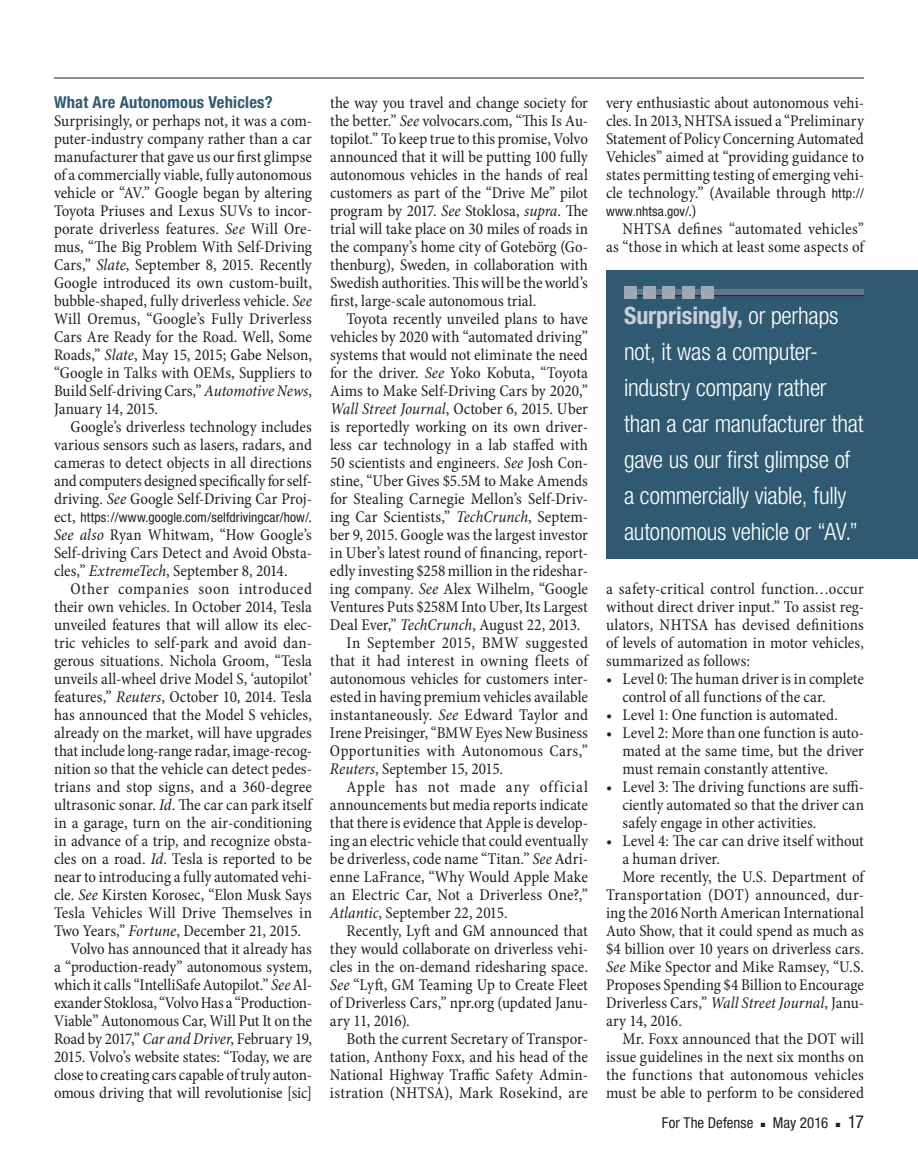
<style>
.page{position:relative;width:918px;height:1175px;background:#fff}
.page>*{position:absolute;margin:0;border:0;box-sizing:border-box;transform-origin:0 0}
.pullout_RH_block{font:300 condensed 24px/36px "Helvetica Neue";letter-spacing:-.01em;color:#fff}
.folio_right{font:condensed 18px "Helvetica Neue";color:#231f20}
.body_para_ind{font:condensed 16.5px/18px "Minion Pro";letter-spacing:.005em;color:#231f20;text-align:justify}
.body_para_ind_tighte{font:condensed 16.5px/18px "Minion Pro";letter-spacing:-.005em;color:#231f20;text-align:justify}
.body_no_ind{font:condensed 16.5px/18px "Minion Pro";color:#231f20;text-align:justify}
.body_bullet_1{font:condensed 16.5px/18px "Minion Pro";color:#231f20}
.subhead_1{font:700 condensed 16.5px "Helvetica Neue";letter-spacing:.015em;color:#305a71}
.folio_right-2{font:condensed 15px "Helvetica Neue";color:#231f20}
.body_para_ind_tighte-2{font:condensed 13.5px "Helvetica Neue";letter-spacing:.005em;color:#231f20}
.body_para_ind-2{font:condensed 13.5px "Helvetica Neue";letter-spacing:.01em;color:#231f20}
.s1{font-style:italic}
.s2{font-family:"Minion Pro";font-size:16.5px}
.s3{font-family:"Helvetica Neue";font-size:13.5px}
.s4{font-weight:700;color:#c9ced7}
</style>
<div class="page">
<hr style="left:54px;top:78px;width:810px;height:1px;background:#231f20">
<div style="left:606px;top:270px;width:312px;height:288px;background:#305a71"></div>
<div style="left:624px;top:290px;width:240px;height:6px;background:#617689"></div>
<hr style="left:624px;top:295px;width:240px;height:1px;background:#231f20">
<div style="left:624px;top:286px;width:12px;height:13px;background:#9fa9b6"></div>
<div style="left:643px;top:286px;width:13px;height:13px;background:#9fa9b6"></div>
<div style="left:663px;top:286px;width:12px;height:13px;background:#9fa9b6"></div>
<div style="left:682px;top:286px;width:13px;height:13px;background:#9fa9b6"></div>
<div style="left:702px;top:286px;width:12px;height:13px;background:#9fa9b6"></div>
<p class="subhead_1" style="left:54px;top:92px;width:220px">What Are Autonomous Vehicles?</p>
<p class="body_no_ind" style="left:54px;top:112px;width:260px">Surprisingly, or perhaps not, it was a com&shy;puter-industry company rather than a car manufacturer that gave us our first glimpse of a commercially viable, fully autonomous vehicle or “AV.” Google began by altering Toyota Priuses and Lexus SUVs to incor&shy;porate driverless features. <span class="s1">See</span> Will Ore&shy;mus, “The Big Problem With Self-Driving Cars,” <span class="s1">Slate</span>, September 8, 2015. Recently Google introduced its own custom-built, bubble-shaped, fully driverless vehicle. <span class="s1">See </span>Will Oremus, “Google’s Fully Driverless Cars Are Ready for the Road. Well, Some Roads,” <span class="s1">Slate</span>, May 15, 2015; Gabe Nelson, “Google in Talks with OEMs, Suppliers to Build Self-driving Cars,” <span class="s1">Automotive News</span>, January 14, 2015.</p>
<p class="body_para_ind_tighte" style="left:54px;top:418px;width:260px;text-indent:16px">Google’s driverless technology includes various sensors such as lasers, radars, and cameras to detect objects in all directions and computers designed specifically for self&shy;driving. <span class="s1">See</span> Google Self-Driving Car Proj-</p>
<p class="body_para_ind_tighte-2" style="left:54px;top:509px;width:260px"><span class="s2">ect,</span> https://www.google.com/selfdrivingcar/how/<span class="s2">.</span></p>
<p class="body_para_ind_tighte" style="left:54px;top:526px;width:260px"><span class="s1">See also</span> Ryan Whitwam, “How Google’s Self-driving Cars Detect and Avoid Obsta&shy;cles,” <span class="s1">ExtremeTech</span>, September 8, 2014.</p>
<p class="body_para_ind" style="left:54px;top:580px;width:260px;text-indent:16px">Other companies soon introduced their own vehicles. In October 2014, Tesla unveiled features that will allow its elec&shy;tric vehicles to self-park and avoid dan&shy;gerous situations. Nichola Groom, “Tesla unveils all-wheel drive Model S, ‘autopilot’ features,” <span class="s1">Reuters</span>, October 10, 2014. Tesla has announced that the Model S vehicles, already on the market, will have upgrades that include long-range radar, image-recog&shy;nition so that the vehicle can detect pedes&shy;trians and stop signs, and a 360-degree ultrasonic sonar. <span class="s1">Id</span>. The car can park itself in a garage, turn on the air-conditioning in advance of a trip, and recognize obsta&shy;cles on a road. <span class="s1">Id</span>. Tesla is reported to be near to introducing a fully automated vehi&shy;cle. <span class="s1">See</span> Kirsten Korosec, “Elon Musk Says Tesla Vehicles Will Drive Themselves in Two Years,” <span class="s1">Fortune</span>, December 21, 2015.</p>
<p class="body_para_ind_tighte" style="left:54px;top:940px;width:260px;text-indent:16px">Volvo has announced that it already has a “production-ready” autonomous system, which it calls “IntelliSafe Autopilot.” <span class="s1">See</span> Al&shy;exander Stoklosa, “Volvo Has a “Production-Viable” Autonomous Car, Will Put It on the Road by 2017,” <span class="s1">Car and Driver</span>, February 19, 2015. Volvo’s website states: “Today, we are close to creating cars capable of truly auton&shy;omous driving that will revolutionise [sic]</p>
<p class="body_para_ind_tighte" style="left:330px;top:94px;width:260px">the way you travel and change society for the better.” <span class="s1">See</span> volvocars.com, “This Is Au&shy;topilot.” To keep true to this promise, Volvo announced that it will be putting 100 fully autonomous vehicles in the hands of real customers as part of the “Drive Me” pilot program by 2017. <span class="s1">See</span> Stoklosa, <span class="s1">supra</span>. The trial will take place on 30 miles of roads in the company’s home city of Gotebörg (Go&shy;thenburg), Sweden, in collaboration with Swedish authorities. This will be the world’s first, large-scale autonomous trial.</p>
<p class="body_para_ind" style="left:330px;top:310px;width:260px;text-indent:17px">Toyota recently unveiled plans to have vehicles by 2020 with “automated driving” systems that would not eliminate the need for the driver. <span class="s1">See</span> Yoko Kobuta, “Toyota Aims to Make Self-Driving Cars by 2020,” <span class="s1">Wall Street Journal</span>, October 6, 2015. Uber is reportedly working on its own driver&shy;less car technology in a lab staffed with 50 scientists and engineers. <span class="s1">See</span> Josh Con&shy;stine, “Uber Gives $5.5M to Make Amends for Stealing Carnegie Mellon’s Self-Driv&shy;ing Car Scientists,” <span class="s1">TechCrunch</span>, Septem&shy;ber 9, 2015. Google was the largest investor in Uber’s latest round of financing, report&shy;edly investing $258 million in the rideshar&shy;ing company. <span class="s1">See</span> Alex Wilhelm, “Google Ventures Puts $258M Into Uber, Its Largest Deal Ever,” <span class="s1">TechCrunch</span>, August 22, 2013.</p>
<p class="body_para_ind" style="left:330px;top:634px;width:260px;text-indent:17px">In September 2015, BMW suggested that it had interest in owning fleets of autonomous vehicles for customers inter&shy;ested in having premium vehicles available instantaneously. <span class="s1">See</span> Edward Taylor and Irene Preisinger, “BMW Eyes New Business Opportunities with Autonomous Cars,” <span class="s1">Reuters</span>, September 15, 2015.</p>
<p class="body_para_ind" style="left:330px;top:778px;width:260px;text-indent:16px">Apple has not made any official announcements but media reports indicate that there is evidence that Apple is develop&shy;ing an electric vehicle that could eventually be driverless, code name “Titan.” <span class="s1">See</span> Adri&shy;enne LaFrance, “Why Would Apple Make an Electric Car, Not a Driverless One?,” <span class="s1">Atlantic</span>, September 22, 2015.</p>
<p class="body_para_ind" style="left:330px;top:922px;width:260px;text-indent:16px">Recently, Lyft and GM announced that they would collaborate on driverless vehi&shy;cles in the on-demand ridesharing space.<br><span class="s1">See</span> “Lyft, GM Teaming Up to Create Fleet of Driverless Cars,” npr.org (updated Janu&shy;ary 11, 2016).</p>
<p class="body_para_ind" style="left:330px;top:1030px;width:260px;text-indent:16px">Both the current Secretary of Transpor&shy;tation, Anthony Foxx, and his head of the National Highway Traffic Safety Admin&shy;istration (NHTSA), Mark Rosekind, are</p>
<p class="body_para_ind" style="left:606px;top:94px;width:260px">very enthusiastic about autonomous vehi&shy;cles. In 2013, NHTSA issued a “Preliminary Statement of Policy Concerning Automated Vehicles” aimed at “providing guidance to states permitting testing of emerging vehi&shy;cle technology.” (Available through <span class="s3">http://</span></p>
<p class="body_para_ind-2" style="left:606px;top:203px;width:92px">www.nhtsa.gov/<span class="s2">.)</span></p>
<p class="body_para_ind" style="left:606px;top:220px;width:260px;text-align:right">NHTSA defines “automated vehicles” as “those in which at least some aspects of</p>
<p class="pullout_RH_block" style="left:624px;top:297px;width:241px"><span class="s4">Surprisingly,</span> or perhaps not, it was a computer&shy;industry company rather than a car manufacturer that gave us our first glimpse of a commercially viable, fully autonomous vehicle or “AV.”</p>
<p class="body_para_ind" style="left:606px;top:580px;width:260px">a safety-critical control function…occur without direct driver input.” To assist reg&shy;ulators, NHTSA has devised definitions of levels of automation in motor vehicles, summarized as follows:</p>
<p class="body_bullet_1" style="left:622px;top:670px;width:243px;text-indent:-16px">• Level 0: The human driver is in complete control of all functions of the car.</p>
<p class="body_bullet_1" style="left:606px;top:706px;width:234px">• Level 1: One function is automated.</p>
<p class="body_bullet_1" style="left:622px;top:724px;width:243px;text-align:justify;text-indent:-16px">• Level 2: More than one function is auto&shy;mated at the same time, but the driver must remain constantly attentive.</p>
<p class="body_bullet_1" style="left:622px;top:778px;width:243px;text-align:justify;text-indent:-16px">• Level 3: The driving functions are suffi&shy;ciently automated so that the driver can safely engage in other activities.</p>
<p class="body_bullet_1" style="left:622px;top:832px;width:243px;text-indent:-16px">• Level 4: The car can drive itself without a human driver.</p>
<p class="body_para_ind" style="left:606px;top:868px;width:260px;text-indent:16px">More recently, the U.S. Department of Transportation (DOT) announced, dur&shy;ing the 2016 North American International Auto Show, that it could spend as much as $4 billion over 10 years on driverless cars.<br><span class="s1">See</span> Mike Spector and Mike Ramsey, “U.S.<br>Proposes Spending $4 Billion to Encourage Driverless Cars,” <span class="s1">Wall Street Journal</span>, Janu&shy;ary 14, 2016.</p>
<p class="body_para_ind" style="left:606px;top:1030px;width:260px;text-indent:16px">Mr. Foxx announced that the DOT will issue guidelines in the next six months on the functions that autonomous vehicles must be able to perform to be considered</p>
<p class="folio_right-2" style="left:662px;top:1114px;width:93px">For The Defense</p>
<p class="folio_right-2" style="left:761px;top:1114px;width:69px">■ May 2016</p>
<p class="folio_right" style="left:836px;top:1111px;width:30px">■ 17</p>
</div>
